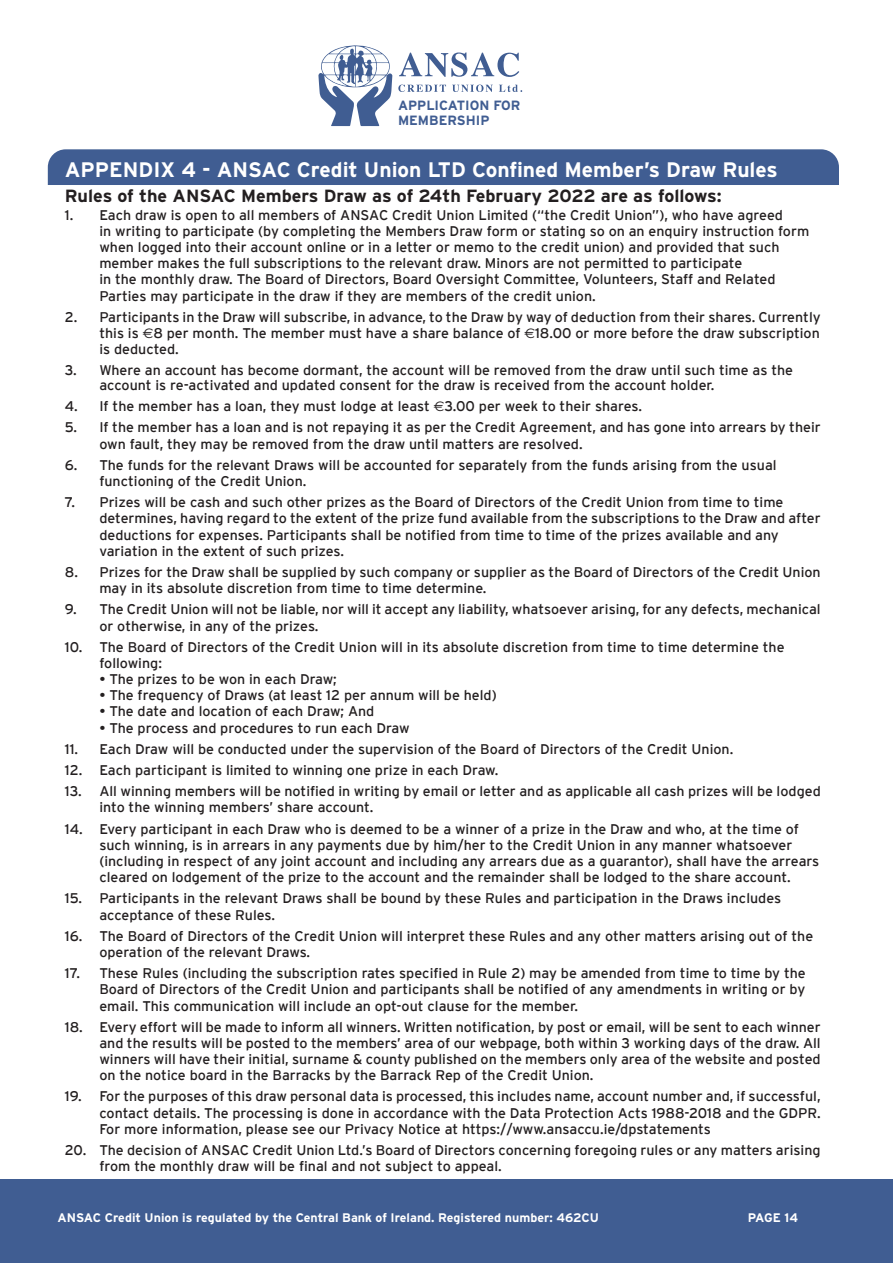
<style>
.page{position:relative;width:893px;height:1263px;background:#fff}
.page>*{position:absolute;margin:0;border:0;box-sizing:border-box;transform-origin:0 0}
.t1{font:700 21px "Interstate";color:#fff}
.t2{font:700 17.7px "Interstate";color:#231f20}
.t3{font:13.95px/16.2px "Interstate";color:#231f20}
.t4{font:700 13.35px "Interstate";color:#405d92}
.t5{font:700 12.45px "Interstate";color:#fff}
.s1{font-family:"Euro Sans"}
</style>
<div class="page">
<div style="left:0;top:1179px;width:893px;height:84px;background:#405d92"></div>
<svg style="left:318px;top:45px;width:74px;height:81px"></svg>
<svg style="left:399px;top:52px;width:120px;height:25px"></svg>
<svg style="left:398px;top:85px;width:48px;height:7px"></svg>
<svg style="left:452px;top:85px;width:41px;height:7px"></svg>
<svg style="left:499px;top:85px;width:23px;height:7px"></svg>
<div style="left:48px;top:149px;width:791px;height:36px;background:#405d92"></div>
<p class="t4" style="left:398px;top:98px;width:124px">APPLICATION FOR</p>
<p class="t4" style="left:398px;top:112px;width:93px">MEMBERSHIP</p>
<p class="t1" style="left:65px;top:158px;width:714px">APPENDIX 4 - ANSAC Credit Union LTD Confined Member’s Draw Rules</p>
<p class="t2" style="left:65px;top:186px;width:658px">Rules of the ANSAC Members Draw as of 24th February 2022 are as follows:</p>
<p class="t3" style="left:99px;top:207px;width:711px;text-indent:-34px">1. Each draw is open to all members of ANSAC Credit Union Limited (“the Credit Union”), who have agreed<br>in writing to participate (by completing the Members Draw form or stating so on an enquiry instruction form when logged into their account online or in a letter or memo to the credit union) and provided that such member makes the full subscriptions to the relevant draw. Minors are not permitted to participate<br>in the monthly draw. The Board of Directors, Board Oversight Committee, Volunteers, Staff and Related Parties may participate in the draw if they are members of the credit union.</p>
<p class="t3" style="left:65px;top:309px;width:757px">2. Participants in the Draw will subscribe, in advance, to the Draw by way of deduction from their shares. Currently</p>
<p class="t3" style="left:99px;top:325px;width:722px">this is <span class="s1">€</span>8 per month. The member must have a share balance of <span class="s1">€</span>18.00 or more before the draw subscription</p>
<p class="t3" style="left:99px;top:341px;width:81px">is deducted.</p>
<p class="t3" style="left:65px;top:362px;width:730px">3. Where an account has become dormant, the account will be removed from the draw until such time as the</p>
<p class="t3" style="left:99px;top:377px;width:616px">account is re-activated and updated consent for the draw is received from the account holder.</p>
<p class="t3" style="left:65px;top:398px;width:579px">4. If the member has a loan, they must lodge at least <span class="s1">€</span>3.00 per week to their shares.</p>
<p class="t3" style="left:65px;top:419px;width:757px">5. If the member has a loan and is not repaying it as per the Credit Agreement, and has gone into arrears by their</p>
<p class="t3" style="left:99px;top:435px;width:485px">own fault, they may be removed from the draw until matters are resolved.</p>
<p class="t3" style="left:65px;top:457px;width:713px">6. The funds for the relevant Draws will be accounted for separately from the funds arising from the usual</p>
<p class="t3" style="left:99px;top:473px;width:209px">functioning of the Credit Union.</p>
<p class="t3" style="left:65px;top:494px;width:720px">7. Prizes will be cash and such other prizes as the Board of Directors of the Credit Union from time to time</p>
<p class="t3" style="left:99px;top:510px;width:723px">determines, having regard to the extent of the prize fund available from the subscriptions to the Draw and after</p>
<p class="t3" style="left:99px;top:526px;width:681px">deductions for expenses. Participants shall be notified from time to time of the prizes available and any</p>
<p class="t3" style="left:99px;top:543px;width:246px">variation in the extent of such prizes.</p>
<p class="t3" style="left:65px;top:564px;width:757px">8. Prizes for the Draw shall be supplied by such company or supplier as the Board of Directors of the Credit Union</p>
<p class="t3" style="left:99px;top:580px;width:389px">may in its absolute discretion from time to time determine.</p>
<p class="t3" style="left:65px;top:601px;width:757px">9. The Credit Union will not be liable, nor will it accept any liability, whatsoever arising, for any defects, mechanical</p>
<p class="t3" style="left:99px;top:617px;width:221px">or otherwise, in any of the prizes.</p>
<p class="t3" style="left:65px;top:639px;width:721px">10. The Board of Directors of the Credit Union will in its absolute discretion from time to time determine the</p>
<p class="t3" style="left:99px;top:655px;width:64px">following:</p>
<p class="t3" style="left:99px;top:671px;width:239px">• The prizes to be won in each Draw;</p>
<p class="t3" style="left:99px;top:687px;width:399px">• The frequency of Draws (at least 12 per annum will be held)</p>
<p class="t3" style="left:99px;top:703px;width:277px">• The date and location of each Draw; And</p>
<p class="t3" style="left:99px;top:719px;width:312px">• The process and procedures to run each Draw</p>
<p class="t3" style="left:65px;top:741px;width:670px">11. Each Draw will be conducted under the supervision of the Board of Directors of the Credit Union.</p>
<p class="t3" style="left:65px;top:762px;width:435px">12. Each participant is limited to winning one prize in each Draw.</p>
<p class="t3" style="left:65px;top:783px;width:757px">13. All winning members will be notified in writing by email or letter and as applicable all cash prizes will be lodged</p>
<p class="t3" style="left:99px;top:799px;width:276px">into the winning members’ share account.</p>
<p class="t3" style="left:65px;top:820px;width:735px">14. Every participant in each Draw who is deemed to be a winner of a prize in the Draw and who, at the time of</p>
<p class="t3" style="left:99px;top:837px;width:694px">such winning, is in arrears in any payments due by him/her to the Credit Union in any manner whatsoever</p>
<p class="t3" style="left:99px;top:853px;width:721px">(including in respect of any joint account and including any arrears due as a guarantor), shall have the arrears</p>
<p class="t3" style="left:99px;top:869px;width:693px">cleared on lodgement of the prize to the account and the remainder shall be lodged to the share account.</p>
<p class="t3" style="left:65px;top:890px;width:718px">15. Participants in the relevant Draws shall be bound by these Rules and participation in the Draws includes</p>
<p class="t3" style="left:99px;top:906px;width:177px">acceptance of these Rules.</p>
<p class="t3" style="left:65px;top:928px;width:750px">16. The Board of Directors of the Credit Union will interpret these Rules and any other matters arising out of the</p>
<p class="t3" style="left:99px;top:944px;width:212px">operation of the relevant Draws.</p>
<p class="t3" style="left:65px;top:965px;width:742px">17. These Rules (including the subscription rates specified in Rule 2) may be amended from time to time by the</p>
<p class="t3" style="left:99px;top:981px;width:707px">Board of Directors of the Credit Union and participants shall be notified of any amendments in writing or by</p>
<p class="t3" style="left:99px;top:997px;width:480px">email. This communication will include an opt-out clause for the member.</p>
<p class="t3" style="left:65px;top:1018px;width:757px">18. Every effort will be made to inform all winners. Written notification, by post or email, will be sent to each winner</p>
<p class="t3" style="left:99px;top:1035px;width:723px">and the results will be posted to the members’ area of our webpage, both within 3 working days of the draw. All</p>
<p class="t3" style="left:99px;top:1051px;width:723px">winners will have their initial, surname &amp; county published on the members only area of the website and posted</p>
<p class="t3" style="left:99px;top:1067px;width:496px">on the notice board in the Barracks by the Barrack Rep of the Credit Union.</p>
<p class="t3" style="left:65px;top:1088px;width:757px">19. For the purposes of this draw personal data is processed, this includes name, account number and, if successful,</p>
<p class="t3" style="left:99px;top:1104px;width:723px">contact details. The processing is done in accordance with the Data Protection Acts 1988-2018 and the GDPR.</p>
<p class="t3" style="left:99px;top:1121px;width:613px">For more information, please see our Privacy Notice at https://www.ansaccu.ie/dpstatements</p>
<p class="t3" style="left:65px;top:1142px;width:757px">20. The decision of ANSAC Credit Union Ltd.’s Board of Directors concerning foregoing rules or any matters arising</p>
<p class="t3" style="left:99px;top:1158px;width:404px">from the monthly draw will be final and not subject to appeal.</p>
<p class="t5" style="left:57px;top:1210px;width:543px">ANSAC Credit Union is regulated by the Central Bank of Ireland. Registered number: 462CU</p>
<p class="t5" style="left:748px;top:1210px;width:52px">PAGE 14</p>
</div>
